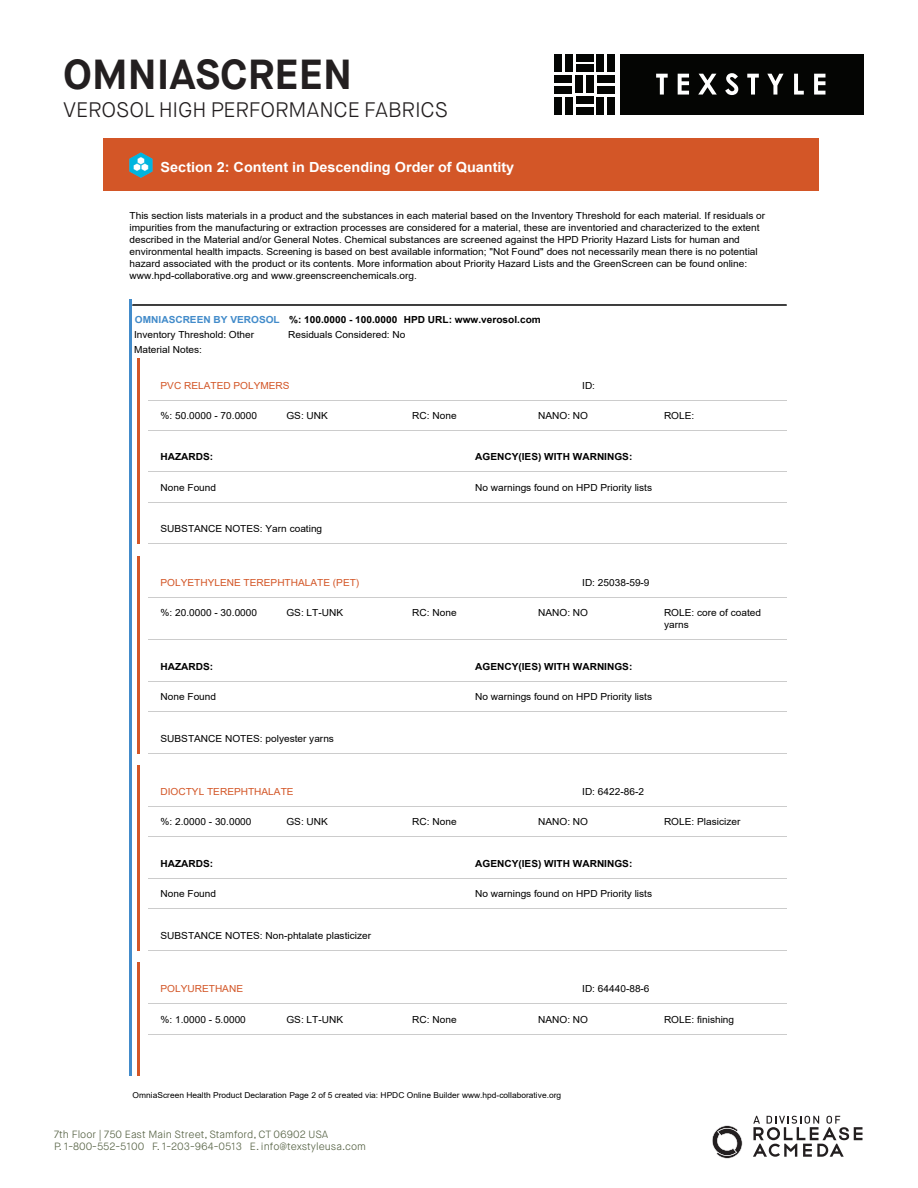
<style>
.page{position:relative;width:918px;height:1188px;background:#fff}
.page>*{position:absolute;margin:0;border:0;box-sizing:border-box;transform-origin:0 0}
.ACM_Headline{font:700 42px "Maison Neue";color:#231f20}
.ACM_Sub_headline{font:300 21px "Maison Neue";letter-spacing:-.005em;color:#231f20}
.t1{font:700 13.95px "Arial";color:#fff;scale:1.04 1}
.t2{font:300 10.5px "Maison Neue";color:#566244}
.t3{font:9.75px/11.9px "Arial";color:#000;scale:1.04 1}
.t4{font:700 9.75px/15.3px "Arial";color:#000;scale:1.04 1}
.t5{font:9.75px "Arial";color:#d35627;scale:1.04 1}
.t6{font:8.1px "Arial";color:#000;scale:1.04 1}
.s1{color:#428bca}
.s2{font-weight:400}
</style>
<div class="page">
<div style="left:103px;top:139px;width:715px;height:52px;background:#d35627"></div>
<img style="left:130px;top:153px;width:22px;height:24px">
<hr style="left:130px;top:299px;width:2px;height:777px;background:#428bca">
<svg style="left:132px;top:304px;width:655px;height:2px"></svg>
<hr style="left:137px;top:359px;width:3px;height:185px;background:#d35627">
<hr style="left:149px;top:400px;width:638px;height:1px;background:#ccc">
<hr style="left:149px;top:430px;width:638px;height:1px;background:#ccc">
<hr style="left:149px;top:472px;width:638px;height:1px;background:#ccc">
<hr style="left:149px;top:502px;width:638px;height:1px;background:#ccc">
<hr style="left:149px;top:543px;width:638px;height:1px;background:#ccc">
<hr style="left:137px;top:556px;width:3px;height:198px;background:#d35627">
<hr style="left:149px;top:597px;width:638px;height:1px;background:#ccc">
<hr style="left:149px;top:639px;width:638px;height:1px;background:#ccc">
<hr style="left:149px;top:681px;width:638px;height:1px;background:#ccc">
<hr style="left:149px;top:711px;width:638px;height:1px;background:#ccc">
<hr style="left:149px;top:753px;width:638px;height:1px;background:#ccc">
<hr style="left:137px;top:765px;width:3px;height:186px;background:#d35627">
<hr style="left:149px;top:806px;width:638px;height:1px;background:#ccc">
<hr style="left:149px;top:836px;width:638px;height:1px;background:#ccc">
<hr style="left:149px;top:878px;width:638px;height:1px;background:#ccc">
<hr style="left:149px;top:908px;width:638px;height:1px;background:#ccc">
<hr style="left:149px;top:950px;width:638px;height:1px;background:#ccc">
<hr style="left:137px;top:963px;width:3px;height:113px;background:#d35627">
<hr style="left:149px;top:1004px;width:638px;height:1px;background:#ccc">
<hr style="left:149px;top:1034px;width:638px;height:1px;background:#ccc">
<div style="left:621px;top:54px;width:243px;height:60px;background:#040503"></div>
<svg style="left:656px;top:74px;width:12px;height:21px"></svg>
<svg style="left:678px;top:74px;width:11px;height:21px"></svg>
<svg style="left:698px;top:74px;width:19px;height:21px"></svg>
<svg style="left:725px;top:73px;width:13px;height:22px"></svg>
<svg style="left:747px;top:74px;width:12px;height:21px"></svg>
<svg style="left:767px;top:74px;width:17px;height:21px"></svg>
<svg style="left:794px;top:74px;width:10px;height:21px"></svg>
<svg style="left:814px;top:74px;width:11px;height:21px"></svg>
<div style="left:576px;top:107px;width:17px;height:7px;background:#040503"></div>
<div style="left:576px;top:97px;width:17px;height:7px;background:#040503"></div>
<div style="left:576px;top:65px;width:17px;height:7px;background:#040503"></div>
<div style="left:576px;top:54px;width:17px;height:7px;background:#040503"></div>
<div style="left:597px;top:86px;width:18px;height:7px;background:#040503"></div>
<div style="left:597px;top:75px;width:18px;height:8px;background:#040503"></div>
<div style="left:554px;top:86px;width:18px;height:7px;background:#040503"></div>
<div style="left:554px;top:75px;width:18px;height:8px;background:#040503"></div>
<div style="left:554px;top:54px;width:7px;height:18px;background:#040503"></div>
<div style="left:565px;top:54px;width:7px;height:18px;background:#040503"></div>
<div style="left:554px;top:97px;width:7px;height:17px;background:#040503"></div>
<div style="left:565px;top:97px;width:7px;height:17px;background:#040503"></div>
<div style="left:597px;top:54px;width:7px;height:18px;background:#040503"></div>
<div style="left:608px;top:54px;width:7px;height:18px;background:#040503"></div>
<div style="left:597px;top:97px;width:7px;height:17px;background:#040503"></div>
<div style="left:608px;top:97px;width:7px;height:17px;background:#040503"></div>
<div style="left:576px;top:75px;width:7px;height:18px;background:#040503"></div>
<div style="left:586px;top:75px;width:7px;height:18px;background:#040503"></div>
<svg style="left:753px;top:1116px;width:109px;height:41px"></svg>
<svg style="left:712px;top:1125px;width:30px;height:34px"></svg>
<p class="ACM_Headline" style="left:63px;top:47px;width:290px">OMNIASCREEN</p>
<p class="ACM_Sub_headline" style="left:63px;top:96px;width:386px">VEROSOL HIGH PERFORMANCE FABRICS</p>
<p class="t1" style="left:161px;top:158px;width:342px">Section 2: Content in Descending Order of Quantity</p>
<p class="t3" style="left:130px;top:210px;width:613px">This section lists materials in a product and the substances in each material based on the Inventory Threshold for each material. If residuals or impurities from the manufacturing or extraction processes are considered for a material, these are inventoried and characterized to the extent described in the Material and/or General Notes. Chemical substances are screened against the HPD Priority Hazard Lists for human and environmental health impacts. Screening is based on best available information; "Not Found" does not necessarily mean there is no potential hazard associated with the product or its contents. More information about Priority Hazard Lists and the GreenScreen can be found online: www.hpd-collaborative.org and www.greenscreenchemicals.org.</p>
<p class="t4" style="left:134px;top:312px;width:393px"><span class="s1">OMNIASCREEN BY VEROSOL</span> %: 100.0000 - 100.0000 HPD URL: www.verosol.com<br><span class="s2">Inventory Threshold: Other</span></p>
<p class="t3" style="left:288px;top:329px;width:114px">Residuals Considered: No</p>
<p class="t3" style="left:134px;top:344px;width:67px">Material Notes:</p>
<p class="t5" style="left:161px;top:378px;width:126px">PVC RELATED POLYMERS</p>
<p class="t3" style="left:582px;top:379px;width:14px">ID:</p>
<p class="t3" style="left:161px;top:409px;width:94px">%: 50.0000 - 70.0000</p>
<p class="t3" style="left:286px;top:409px;width:41px">GS: UNK</p>
<p class="t3" style="left:412px;top:409px;width:44px">RC: None</p>
<p class="t3" style="left:538px;top:409px;width:50px">NANO: NO</p>
<p class="t3" style="left:664px;top:409px;width:31px">ROLE:</p>
<p class="t4" style="left:161px;top:450px;width:52px">HAZARDS:</p>
<p class="t4" style="left:475px;top:450px;width:153px">AGENCY(IES) WITH WARNINGS:</p>
<p class="t3" style="left:161px;top:481px;width:55px">None Found</p>
<p class="t3" style="left:475px;top:481px;width:172px">No warnings found on HPD Priority lists</p>
<p class="t3" style="left:161px;top:523px;width:157px">SUBSTANCE NOTES: Yarn coating</p>
<p class="t5" style="left:161px;top:576px;width:193px">POLYETHYLENE TEREPHTHALATE (PET)</p>
<p class="t3" style="left:582px;top:576px;width:66px">ID: 25038-59-9</p>
<p class="t3" style="left:161px;top:607px;width:94px">%: 20.0000 - 30.0000</p>
<p class="t3" style="left:286px;top:607px;width:56px">GS: LT-UNK</p>
<p class="t3" style="left:412px;top:607px;width:44px">RC: None</p>
<p class="t3" style="left:538px;top:607px;width:50px">NANO: NO</p>
<p class="t3" style="left:664px;top:607px;width:95px">ROLE: core of coated yarns</p>
<p class="t4" style="left:161px;top:659px;width:52px">HAZARDS:</p>
<p class="t4" style="left:475px;top:659px;width:153px">AGENCY(IES) WITH WARNINGS:</p>
<p class="t3" style="left:161px;top:690px;width:55px">None Found</p>
<p class="t3" style="left:475px;top:690px;width:172px">No warnings found on HPD Priority lists</p>
<p class="t3" style="left:161px;top:732px;width:168px">SUBSTANCE NOTES: polyester yarns</p>
<p class="t5" style="left:161px;top:785px;width:129px">DIOCTYL TEREPHTHALATE</p>
<p class="t3" style="left:582px;top:786px;width:61px">ID: 6422-86-2</p>
<p class="t3" style="left:161px;top:816px;width:89px">%: 2.0000 - 30.0000</p>
<p class="t3" style="left:286px;top:816px;width:41px">GS: UNK</p>
<p class="t3" style="left:412px;top:816px;width:44px">RC: None</p>
<p class="t3" style="left:538px;top:816px;width:50px">NANO: NO</p>
<p class="t3" style="left:664px;top:816px;width:75px">ROLE: Plasicizer</p>
<p class="t4" style="left:161px;top:856px;width:52px">HAZARDS:</p>
<p class="t4" style="left:475px;top:856px;width:153px">AGENCY(IES) WITH WARNINGS:</p>
<p class="t3" style="left:161px;top:888px;width:55px">None Found</p>
<p class="t3" style="left:475px;top:888px;width:172px">No warnings found on HPD Priority lists</p>
<p class="t3" style="left:161px;top:930px;width:204px">SUBSTANCE NOTES: Non-phtalate plasticizer</p>
<p class="t5" style="left:161px;top:982px;width:81px">POLYURETHANE</p>
<p class="t3" style="left:582px;top:983px;width:66px">ID: 64440-88-6</p>
<p class="t3" style="left:161px;top:1013px;width:84px">%: 1.0000 - 5.0000</p>
<p class="t3" style="left:286px;top:1013px;width:56px">GS: LT-UNK</p>
<p class="t3" style="left:412px;top:1013px;width:44px">RC: None</p>
<p class="t3" style="left:538px;top:1013px;width:50px">NANO: NO</p>
<p class="t3" style="left:664px;top:1013px;width:69px">ROLE: finishing</p>
<p class="t6" style="left:133px;top:1090px;width:414px">OmniaScreen Health Product Declaration Page 2 of 5 created via: HPDC Online Builder www.hpd-collaborative.org</p>
<p class="t2" style="left:54px;top:1127px;width:276px">7th Floor | 750 East Main Street, Stamford, CT 06902 USA</p>
<p class="t2" style="left:54px;top:1140px;width:314px">P. 1-800-552-5100 F. 1-203-964-0513 E. info@texstyleusa.com</p>
</div>
